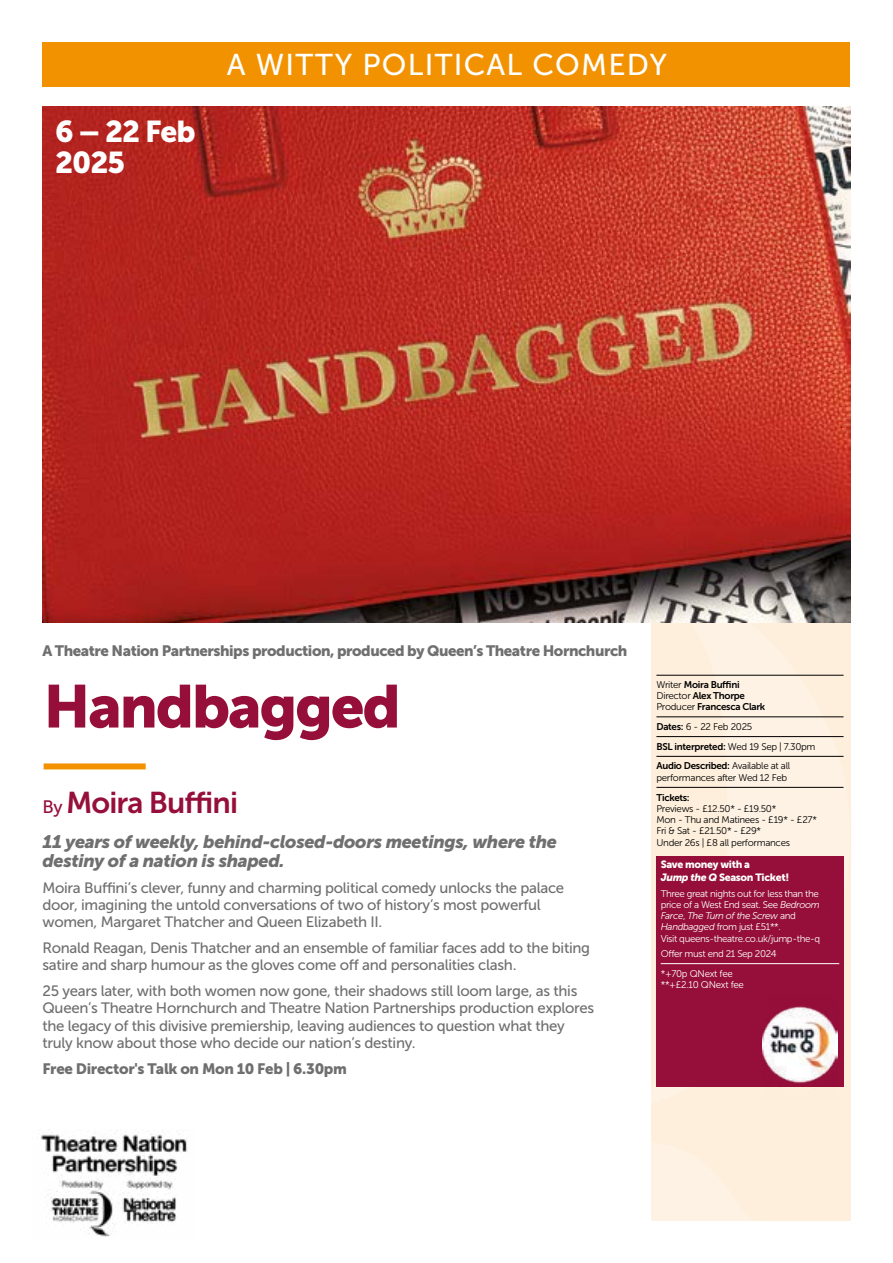
<style>
.page{position:relative;width:893px;height:1263px;background:#fff}
.page>*{position:absolute;margin:0;border:0;box-sizing:border-box;transform-origin:0 0}
.t1{font:60px "Museo Sans 900";letter-spacing:-.035em;color:#950f3a}
.t2{font:30px "Museo Sans 500";letter-spacing:.04em;color:#fff}
.t3{font:30px "Museo Sans 700";letter-spacing:-.03em;color:#950f3a}
.t4{font:30px/31.5px "Museo Sans 900";letter-spacing:-.035em;color:#fff}
.t5{font:italic 18px/19.5px "Museo Sans 900";letter-spacing:-.02em;color:#706f6f}
.t6{font:15px/17.2px "Museo Sans 500";letter-spacing:-.02em;color:#706f6f}
.t7{font:15px "Museo Sans 900";letter-spacing:-.03em;color:#706f6f}
.t8{font:10.5px/12.8px "Museo Sans 900";letter-spacing:-.03em;color:#fff}
.t9{font:9.75px/11.2px "Museo Sans 300";letter-spacing:-.035em;color:#fff}
.t10{font:9.75px/11.2px "Museo Sans 300";letter-spacing:-.03em;color:#000}
.t11{font:9.75px/11.2px "Museo Sans 700";letter-spacing:-.03em;color:#000}
.s1{font-family:"Museo Sans 500";font-size:18px}
.s2{font-family:"Museo Sans 300"}
.s3{font-family:"Museo Sans 700"}
.s4{font-style:italic}
</style>
<div class="page">
<div style="left:43px;top:43px;width:807px;height:44px;background:#f39200"></div>
<div style="left:651px;top:623px;width:199px;height:598px;background:#feefdc"></div>
<hr style="left:656px;top:675px;width:187px;height:1px;background:#000">
<hr style="left:656px;top:716px;width:187px;height:1px;background:#000">
<hr style="left:656px;top:736px;width:187px;height:1px;background:#000">
<hr style="left:656px;top:756px;width:187px;height:1px;background:#000">
<hr style="left:656px;top:787px;width:187px;height:1px;background:#000">
<img style="left:42px;top:106px;width:808px;height:517px">
<div style="left:44px;top:763px;width:102px;height:6px;background:#f39200"></div>
<div style="left:656px;top:856px;width:187px;height:231px;background:#950f3a"></div>
<hr style="left:661px;top:963px;width:178px;height:1px;background:#fff">
<img style="left:40px;top:1134px;width:147px;height:103px">
<img style="left:763px;top:1006px;width:74px;height:93px">
<h2 class="t4" style="left:55px;top:115px;width:142px">6 – 22 Feb<br>2025</h2>
<h2 class="t2" style="left:227px;top:48px;width:442px">A WITTY POLITICAL COMEDY</h2>
<p class="t7" style="left:43px;top:642px;width:586px">A Theatre Nation Partnerships production, produced by Queen’s Theatre Hornchurch</p>
<h1 class="t1" style="left:44px;top:672px;width:359px">Handbagged</h1>
<h2 class="t3" style="left:42px;top:785px;width:197px"><span class="s1">By</span> Moira Buffini</h2>
<p class="t5" style="left:42px;top:831px;width:516px">11 years of weekly, behind-closed-doors meetings, where the destiny of a nation is shaped.</p>
<p class="t6" style="left:42px;top:879px;width:523px">Moira Buffini’s clever, funny and charming political comedy unlocks the palace door, imagining the untold conversations of two of history’s most powerful women, Margaret Thatcher and Queen Elizabeth II.</p>
<p class="t6" style="left:42px;top:939px;width:549px">Ronald Reagan, Denis Thatcher and an ensemble of familiar faces add to the biting satire and sharp humour as the gloves come off and personalities clash.</p>
<p class="t6" style="left:42px;top:982px;width:553px">25 years later, with both women now gone, their shadows still loom large, as this Queen’s Theatre Hornchurch and Theatre Nation Partnerships production explores the legacy of this divisive premiership, leaving audiences to question what they truly know about those who decide our nation’s destiny.</p>
<p class="t7" style="left:42px;top:1060px;width:306px">Free Director's Talk on Mon 10 Feb | 6.30pm</p>
<p class="t11" style="left:656px;top:679px;width:110px"><span class="s2">Writer</span> Moira Buffini<br><span class="s2">Director</span> Alex Thorpe<br><span class="s2">Producer</span> Francesca Clark</p>
<p class="t10" style="left:656px;top:721px;width:97px"><span class="s3">Dates:</span> 6 - 22 Feb 2025</p>
<p class="t11" style="left:656px;top:736px;width:161px;line-height:19.8px">BSL interpreted: <span class="s2">Wed 19 Sep | 7.30pm<br></span>Audio Described: <span class="s2">Available at all</span></p>
<p class="t10" style="left:656px;top:772px;width:132px">performances after Wed 12 Feb</p>
<p class="t11" style="left:656px;top:791px;width:35px">Tickets:</p>
<p class="t10" style="left:656px;top:803px;width:162px">Previews - £12.50* - £19.50*<br>Mon - Thu and Matinees - £19* - £27*<br>Fri &amp; Sat - £21.50* - £29*<br>Under 26s | £8 all performances</p>
<p class="t8" style="left:661px;top:858px;width:130px">Save money with a<br><span class="s4">Jump the Q</span> Season Ticket!</p>
<p class="t9" style="left:661px;top:887px;width:161px">Three great nights out for less than the price of a West End seat. See <span class="s4">Bedroom Farce</span>, <span class="s4">The Turn of the Screw</span> and <span class="s4">Handbagged</span> from just £51**.<br>Visit queens-theatre.co.uk/jump-the-q</p>
<p class="t9" style="left:661px;top:944px;width:117px;line-height:19.8px">Offer must end 21 Sep 2024 *+70p QNext fee</p>
<p class="t9" style="left:661px;top:979px;width:85px">**+£2.10 QNext fee</p>
</div>
